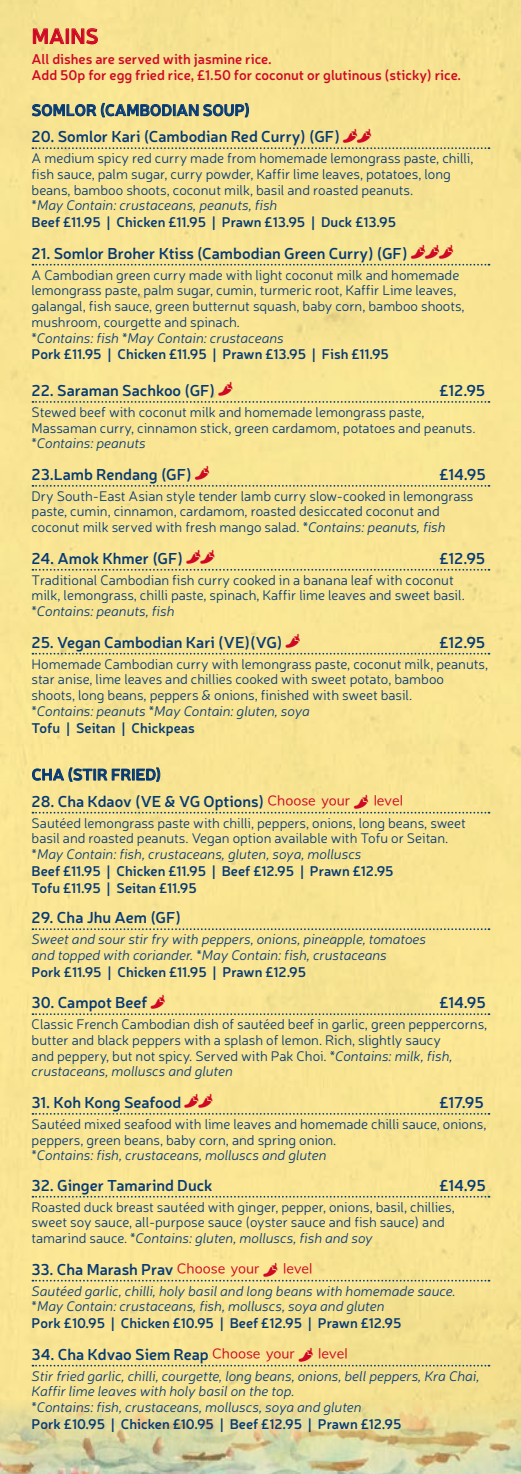
<style>
.page{position:relative;width:521px;height:1474px;background:#fff}
.page>*{position:absolute;margin:0;border:0;box-sizing:border-box;transform-origin:0 0}
.t1{font:600 21px "Neris";letter-spacing:.01em;color:#cf0825}
.t2{font:600 15.75px "Neris";color:#043975}
.t3{font:300 14px/15.8px "Neris";color:#043975}
.t4{font:italic 300 14px/15.8px "Neris";color:#043975}
.t5{font:600 14px/16.8px "Neris";color:#043975}
.t6{font:600 14px/15.8px "Neris";color:#cf0825}
.t7{font:14px "Font Awesome 5 Free Solid";color:#cf0825}
.s1{color:#cf0825}
.s2{font-style:italic}
</style>
<div class="page">
<div style="left:0;top:0;width:521px;height:1393px;background:#f8e492"></div>
<img style="left:0;top:1393px;width:521px;height:80px">
<svg style="left:32px;top:928px;width:457px;height:2px"></svg>
<svg style="left:32px;top:1195px;width:457px;height:2px"></svg>
<svg style="left:32px;top:20px;width:33px;height:26px"></svg>
<div style="left:66px;top:28px;width:3px;height:16px;border:1px solid #cf0825"></div>
<svg style="left:71px;top:19px;width:27px;height:32px"></svg>
<svg style="left:32px;top:762px;width:129px;height:23px;background:#c2be8b"></svg>
<svg style="left:32px;top:94px;width:457px;height:55px;background:#e9d98f"></svg>
<div style="left:32px;top:245px;width:457px;height:20px;background:#f8e492"></div>
<div style="left:32px;top:382px;width:457px;height:21px;background:#f8e693"></div>
<div style="left:32px;top:466px;width:457px;height:20px;background:#f8e593"></div>
<div style="left:32px;top:550px;width:457px;height:20px;background:#f9e593"></div>
<div style="left:32px;top:634px;width:457px;height:20px;background:#f8e492"></div>
<div style="left:32px;top:794px;width:457px;height:19px;background:#f8e492"></div>
<svg style="left:32px;top:994px;width:457px;height:21px;background:#f0de90"></svg>
<div style="left:32px;top:1094px;width:457px;height:20px;background:#f8e492"></div>
<div style="left:32px;top:1262px;width:457px;height:19px;background:#f9e593"></div>
<div style="left:32px;top:1347px;width:457px;height:19px;background:#f6e290"></div>
<h1 class="t1" style="left:32px;top:22px;width:68px">MAINS</h1>
<p class="t6" style="left:32px;top:51px;width:431px">All dishes are served with jasmine rice.<br>Add 50p for egg fried rice, £1.50 for coconut or glutinous (sticky) rice.</p>
<p class="t2" style="left:32px;top:99px;width:220px">SOMLOR (CAMBODIAN SOUP)</p>
<p class="t2" style="left:32px;top:126px;width:341px">20. Somlor Kari (Cambodian Red Curry) (GF) <span class="s1">□▼□▼</span></p>
<p class="t3" style="left:32px;top:150px;width:443px">A medium spicy red curry made from homemade lemongrass paste, chilli, fish sauce, palm sugar, curry powder, Kaffir lime leaves, potatoes, long beans, bamboo shoots, coconut milk, basil and roasted peanuts.</p>
<p class="t4" style="left:32px;top:197px;width:247px">*May Contain: crustaceans, peanuts, fish</p>
<p class="t5" style="left:32px;top:213px;width:366px">Beef £11.95 | Chicken £11.95 | Prawn £13.95 | Duck £13.95</p>
<p class="t2" style="left:32px;top:242px;width:423px">21. Somlor Broher Ktiss (Cambodian Green Curry) (GF) <span class="s1">□▼□▼□▼</span></p>
<p class="t3" style="left:32px;top:266px;width:435px">A Cambodian green curry made with light coconut milk and homemade lemongrass paste, palm sugar, cumin, turmeric root, Kaffir Lime leaves, galangal, fish sauce, green butternut squash, baby corn, bamboo shoots, mushroom, courgette and spinach<span class="s2">.<br>*Contains: fish *May Contain: crustaceans</span></p>
<p class="t5" style="left:32px;top:345px;width:359px">Pork £11.95 | Chicken £11.95 | Prawn £13.95 | Fish £11.95</p>
<p class="t2" style="left:32px;top:380px;width:202px">22. Saraman Sachkoo (GF) <span class="s1">□▼</span></p>
<p class="t2" style="left:439px;top:380px;width:47px">£12.95</p>
<p class="t3" style="left:32px;top:403px;width:445px">Stewed beef with coconut milk and homemade lemongrass paste,<br>Massaman curry, cinnamon stick, green cardamom, potatoes and peanuts.</p>
<p class="t4" style="left:32px;top:435px;width:116px">*Contains: peanuts</p>
<p class="t2" style="left:32px;top:463px;width:179px">23.Lamb Rendang (GF) <span class="s1">□▼</span></p>
<p class="t2" style="left:439px;top:463px;width:48px">£14.95</p>
<p class="t3" style="left:32px;top:487px;width:443px">Dry South-East Asian style tender lamb curry slow-cooked in lemongrass paste, cumin, cinnamon, cardamom, roasted desiccated coconut and coconut milk served with fresh mango salad. <span class="s2">*Contains: peanuts, fish</span></p>
<p class="t2" style="left:32px;top:547px;width:184px">24. Amok Khmer (GF) <span class="s1">□▼□▼</span></p>
<p class="t2" style="left:439px;top:547px;width:47px">£12.95</p>
<p class="t3" style="left:32px;top:571px;width:435px">Traditional Cambodian fish curry cooked in a banana leaf with coconut milk, lemongrass, chilli paste, spinach, Kaffir lime leaves and sweet basil.</p>
<p class="t4" style="left:32px;top:603px;width:144px">*Contains: peanuts, fish</p>
<p class="t2" style="left:32px;top:631px;width:270px">25. Vegan Cambodian Kari (VE)(VG) <span class="s1">□▼</span></p>
<p class="t2" style="left:439px;top:631px;width:47px">£12.95</p>
<p class="t3" style="left:32px;top:655px;width:458px">Homemade Cambodian curry with lemongrass paste, coconut milk, peanuts, star anise, lime leaves and chillies cooked with sweet potato, bamboo shoots, long beans, peppers &amp; onions, finished with sweet basil.</p>
<p class="t4" style="left:32px;top:702px;width:280px">*Contains: peanuts *May Contain: gluten, soya</p>
<p class="t5" style="left:32px;top:718px;width:165px">Tofu | Seitan | Chickpeas</p>
<p class="t2" style="left:32px;top:763px;width:131px">CHA (STIR FRIED)</p>
<p class="t2" style="left:32px;top:790px;width:234px">28. Cha Kdaov (VE &amp; VG Options)</p>
<p class="t7" style="left:285px;top:794px;width:24px">□□▲</p>
<p class="t7" style="left:329px;top:794px;width:76px">□◆ □▼ ●❖●</p>
<p class="t3" style="left:32px;top:814px;width:436px">Sautéed lemongrass paste with chilli, peppers, onions, long beans, sweet basil and roasted peanuts. Vegan option available with Tofu or Seitan.</p>
<p class="t4" style="left:32px;top:845px;width:331px">*May Contain: fish, crustaceans, gluten, soya, molluscs</p>
<p class="t5" style="left:32px;top:861px;width:363px">Beef £11.95 | Chicken £11.95 | Beef £12.95 | Prawn £12.95<br>Tofu £11.95 | Seitan £11.95</p>
<p class="t2" style="left:32px;top:907px;width:151px">29. Cha Jhu Aem (GF)</p>
<p class="t4" style="left:32px;top:930px;width:396px">Sweet and sour stir fry with peppers, onions, pineapple, tomatoes and topped with coriander. *May Contain: fish, crustaceans</p>
<p class="t5" style="left:32px;top:962px;width:276px">Pork £11.95 | Chicken £11.95 | Prawn £12.95</p>
<p class="t2" style="left:32px;top:991px;width:135px">30. Campot Beef <span class="s1">□▼</span></p>
<p class="t2" style="left:439px;top:991px;width:48px">£14.95</p>
<p class="t3" style="left:32px;top:1015px;width:457px">Classic French Cambodian dish of sautéed beef in garlic, green peppercorns, butter and black peppers with a splash of lemon. Rich, slightly saucy<br>and peppery, but not spicy. Served with Pak Choi. <span class="s2">*Contains: milk, fish, crustaceans, molluscs and gluten</span></p>
<p class="t2" style="left:32px;top:1091px;width:182px">31. Koh Kong Seafood <span class="s1">□▼□▼</span></p>
<p class="t2" style="left:439px;top:1091px;width:46px">£17.95</p>
<p class="t3" style="left:32px;top:1115px;width:456px">Sautéed mixed seafood with lime leaves and homemade chilli sauce, onions, peppers, green beans, baby corn, and spring onion.</p>
<p class="t4" style="left:32px;top:1146px;width:296px">*Contains: fish, crustaceans, molluscs and gluten</p>
<p class="t2" style="left:32px;top:1174px;width:182px">32. Ginger Tamarind Duck</p>
<p class="t2" style="left:439px;top:1174px;width:48px">£14.95</p>
<p class="t3" style="left:32px;top:1198px;width:425px">Roasted duck breast sautéed with ginger, pepper, onions, basil, chillies, sweet soy sauce, all-purpose sauce (oyster sauce and fish sauce) and tamarind sauce. <span class="s2">*Contains: gluten, molluscs, fish and soy</span></p>
<p class="t2" style="left:32px;top:1258px;width:143px">33. Cha Marash Prav</p>
<p class="t7" style="left:195px;top:1262px;width:24px">□□▲</p>
<p class="t7" style="left:238px;top:1262px;width:76px">□◆ □▼ ●❖●</p>
<p class="t4" style="left:32px;top:1282px;width:425px">Sautéed garlic, chilli, holy basil and long beans with homemade sauce. *May Contain: crustaceans, fish, molluscs, soya and gluten</p>
<p class="t5" style="left:32px;top:1313px;width:371px">Pork £10.95 | Chicken £10.95 | Beef £12.95 | Prawn £12.95</p>
<p class="t2" style="left:32px;top:1343px;width:179px">34. Cha Kdvao Siem Reap</p>
<p class="t7" style="left:230px;top:1347px;width:24px">□□▲</p>
<p class="t7" style="left:273px;top:1347px;width:76px">□◆ □▼ ●❖●</p>
<p class="t4" style="left:32px;top:1367px;width:449px">Stir fried garlic, chilli, courgette, long beans, onions, bell peppers, Kra Chai,<br>Kaffir lime leaves with holy basil on the top.<br>*Contains: fish, crustaceans, molluscs, soya and gluten</p>
<p class="t5" style="left:32px;top:1414px;width:371px">Pork £10.95 | Chicken £10.95 | Beef £12.95 | Prawn £12.95</p>
</div>
